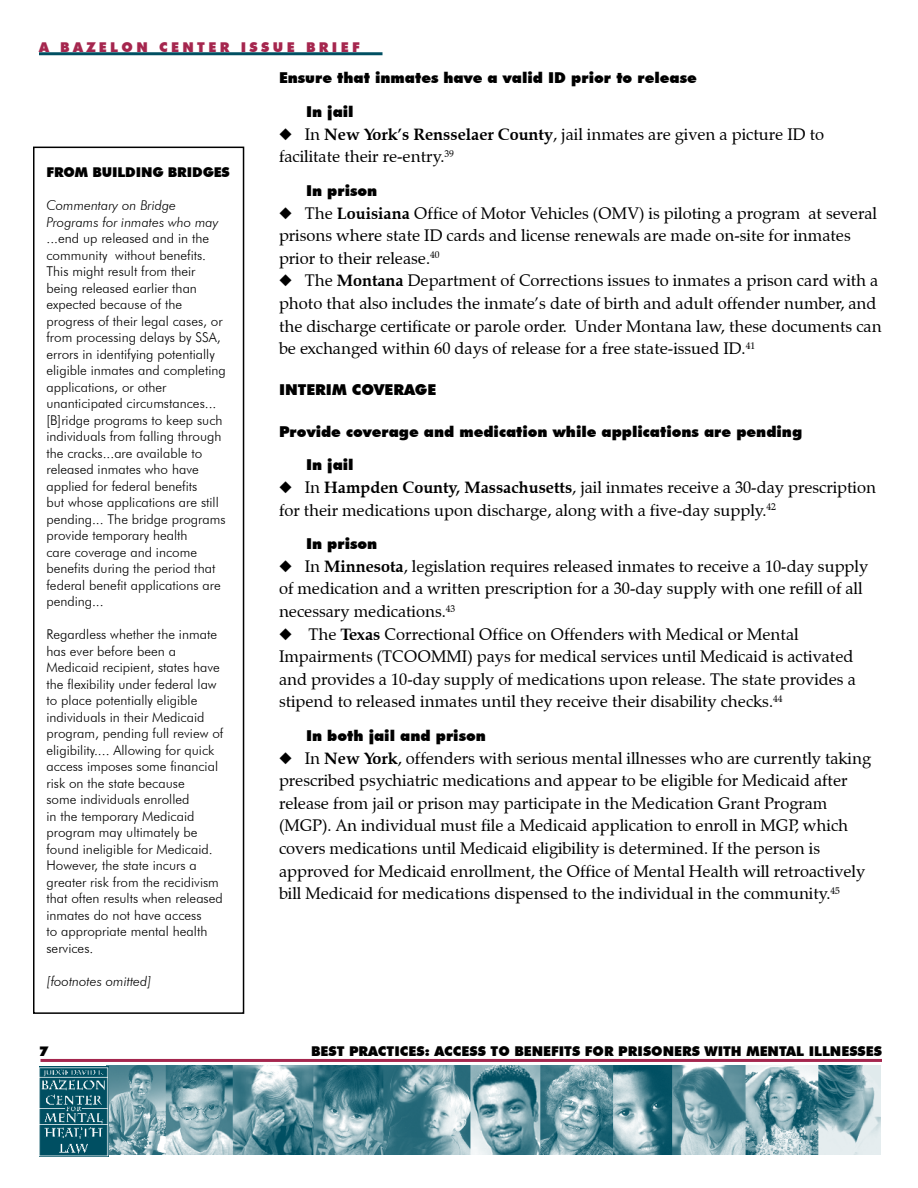
<style>
.page{position:relative;width:918px;height:1188px;background:#fff}
.page>*{position:absolute;margin:0;border:0;box-sizing:border-box;transform-origin:0 0}
.t1{font:16.5px/22.6px "Zapf Calligraphic 801 BT";color:#000}
.t2{font:900 15px "Futura BT";color:#000}
.t3{font:300 13.5px/16.5px "Futura BT";color:#000}
.t4{font:900 13.5px "Futura BT";color:#000}
.t5{font:italic 300 13.5px/16.5px "Futura BT";color:#000}
.t6{font:900 13.5px "Futura BT";letter-spacing:.25em;color:#a5264e}
.s1{font-weight:700}
</style>
<div class="page">
<hr style="left:39px;top:52px;width:343px;height:3px;background:#004f62">
<hr style="left:40px;top:1059px;width:842px;height:3px;background:#a5264e">
<img style="left:106px;top:1065px;width:774px;height:90px">
<img style="left:39px;top:1066px;width:69px;height:90px">
<div style="left:33px;top:147px;width:211px;height:867px;border:2px solid #000"></div>
<p class="t6" style="left:39px;top:39px;width:322px">A BAZELON CENTER ISSUE BRIEF</p>
<p class="t2" style="left:279px;top:69px;width:419px">Ensure that inmates have a valid ID prior to release</p>
<p class="t2" style="left:306px;top:103px;width:49px">In jail</p>
<p class="t1" style="left:279px;top:123px;width:547px;text-indent:26px">In <span class="s1">New York’s Rensselaer County</span>, jail inmates are given a picture ID to facilitate their re-entry.<sup>39</sup></p>
<p class="t2" style="left:306px;top:182px;width:73px">In prison</p>
<p class="t1" style="left:279px;top:202px;width:599px;text-indent:26px">The <span class="s1">Louisiana</span> Office of Motor Vehicles (OMV) is piloting a program at several prisons where state ID cards and license renewals are made on-site for inmates prior to their release.<sup>40</sup></p>
<p class="t1" style="left:279px;top:269px;width:604px;text-indent:26px">The <span class="s1">Montana</span> Department of Corrections issues to inmates a prison card with a photo that also includes the inmate’s date of birth and adult offender number, and the discharge certificate or parole order. Under Montana law, these documents can be exchanged within 60 days of release for a free state-issued ID.<sup>41</sup></p>
<p class="t2" style="left:279px;top:381px;width:159px">INTERIM COVERAGE</p>
<p class="t2" style="left:279px;top:422px;width:525px">Provide coverage and medication while applications are pending</p>
<p class="t2" style="left:306px;top:456px;width:49px">In jail</p>
<p class="t1" style="left:279px;top:476px;width:599px;text-indent:26px">In <span class="s1">Hampden County, Massachusetts</span>, jail inmates receive a 30-day prescription for their medications upon discharge, along with a five-day supply.<sup>42</sup></p>
<p class="t2" style="left:306px;top:535px;width:73px">In prison</p>
<p class="t1" style="left:305px;top:555px;width:565px">In <span class="s1">Minnesota</span>, legislation requires released inmates to receive a 10-day supply</p>
<p class="t1" style="left:279px;top:577px;width:585px">of medication and a written prescription for a 30-day supply with one refill of all</p>
<p class="t1" style="left:279px;top:600px;width:178px">necessary medications.<sup>43</sup></p>
<p class="t1" style="left:309px;top:623px;width:492px">The <span class="s1">Texas</span> Correctional Office on Offenders with Medical or Mental</p>
<p class="t1" style="left:279px;top:645px;width:576px">Impairments (TCOOMMI) pays for medical services until Medicaid is activated</p>
<p class="t1" style="left:279px;top:668px;width:578px">and provides a 10-day supply of medications upon release. The state provides a</p>
<p class="t1" style="left:279px;top:690px;width:505px">stipend to released inmates until they receive their disability checks.<sup>44</sup></p>
<p class="t2" style="left:306px;top:727px;width:181px">In both jail and prison</p>
<p class="t1" style="left:279px;top:747px;width:594px;text-indent:26px">In <span class="s1">New York</span>, offenders with serious mental illnesses who are currently taking prescribed psychiatric medications and appear to be eligible for Medicaid after release from jail or prison may participate in the Medication Grant Program (MGP). An individual must file a Medicaid application to enroll in MGP, which covers medications until Medicaid eligibility is determined. If the person is approved for Medicaid enrollment, the Office of Mental Health will retroactively bill Medicaid for medications dispensed to the individual in the community.<sup>45</sup></p>
<p class="t4" style="left:46px;top:164px;width:185px">FROM BUILDING BRIDGES</p>
<p class="t5" style="left:46px;top:197px;width:174px">Commentary on Bridge<br>Programs for inmates who may</p>
<p class="t3" style="left:46px;top:230px;width:181px">...end up released and in the community without benefits.<br>This might result from their being released earlier than expected because of the progress of their legal cases, or from processing delays by SSA, errors in identifying potentially eligible inmates and completing applications, or other unanticipated circumstances... [B]ridge programs to keep such individuals from falling through the cracks...are available to released inmates who have applied for federal benefits<br>but whose applications are still pending... The bridge programs provide temporary health<br>care coverage and income benefits during the period that federal benefit applications are pending...</p>
<p class="t3" style="left:46px;top:626px;width:178px">Regardless whether the inmate has ever before been a<br>Medicaid recipient, states have the flexibility under federal law to place potentially eligible individuals in their Medicaid program, pending full review of eligibility.... Allowing for quick access imposes some financial risk on the state because<br>some individuals enrolled<br>in the temporary Medicaid program may ultimately be found ineligible for Medicaid.<br>However, the state incurs a greater risk from the recidivism that often results when released inmates do not have access<br>to appropriate mental health services.</p>
<p class="t5" style="left:46px;top:973px;width:107px">[footnotes omitted]</p>
<p class="t4" style="left:311px;top:1043px;width:572px">BEST PRACTICES: ACCESS TO BENEFITS FOR PRISONERS WITH MENTAL ILLNESSES</p>
</div>
